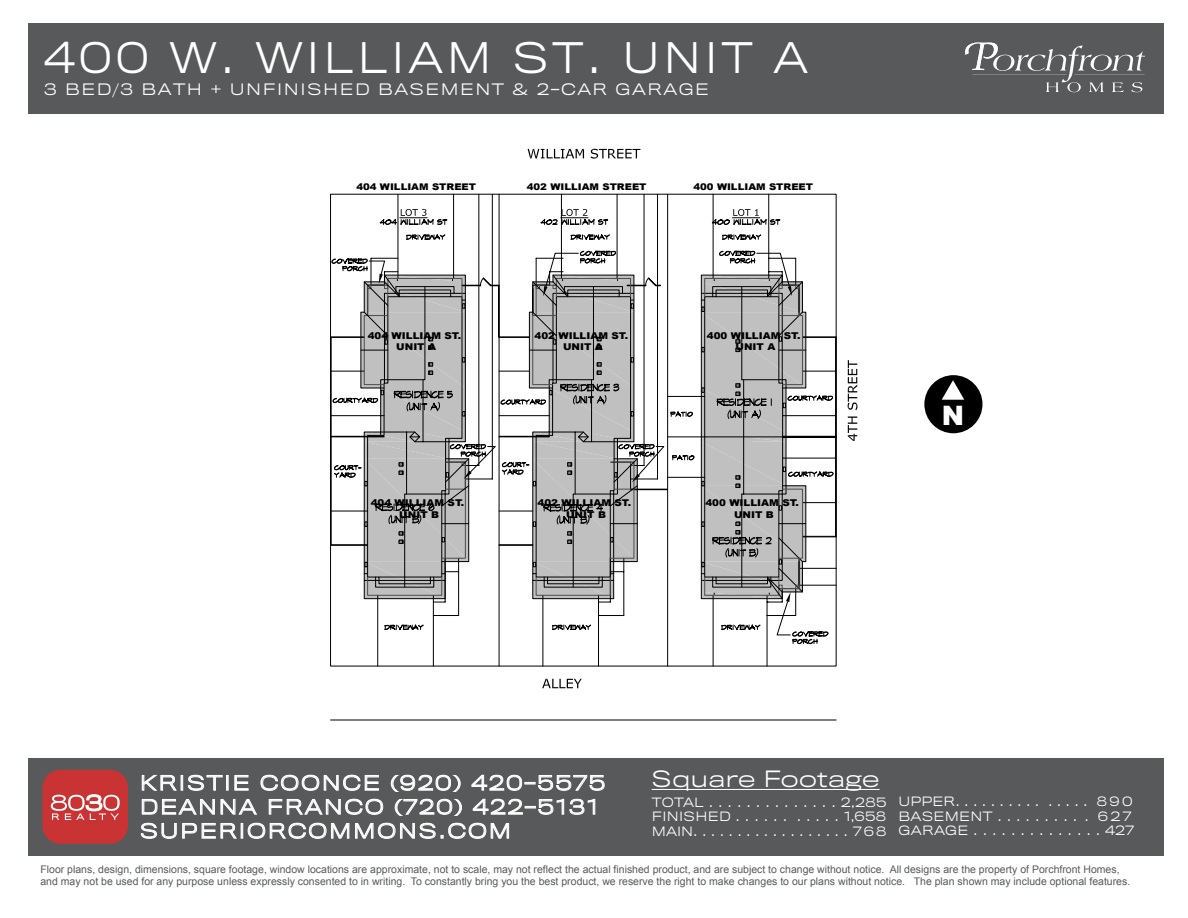
<style>
.page{position:relative;width:1188px;height:918px;background:#fff}
.page>*{position:absolute;margin:0;border:0;box-sizing:border-box;transform-origin:0 0}
.t1{font:300 39.3px "Titling Gothic FB Wide";letter-spacing:.1em;color:#fff;scale:.96 1}
.t2{font:900 26.85px "Arial";color:#fff}
.t3{font:300 21px "Titling Gothic FB Wide";letter-spacing:.025em;color:#fff}
.t4{font:300 18.75px/24px "Titling Gothic FB Wide";letter-spacing:.1em;color:#fff}
.t5{font:300 14.7px "Titling Gothic FB Wide";letter-spacing:.1em;color:#fff}
.t6{font:300 12px/14.4px "Titling Gothic FB Wide";letter-spacing:.025em;color:#fff;text-align:justify}
.t7{font:10.5px/12px "Arial";color:#58595b}
.t8{font:900 9.3px/11.2px "Arial";color:#000;text-align:center;scale:1.1 1}
.t9{font:900 9.15px "Arial";color:#000;scale:1.1 1}
</style>
<div class="page">
<div style="left:28px;top:24px;width:1135px;height:90px;background:#58595b"></div>
<div style="left:28px;top:758px;width:1135px;height:98px;background:#58595b"></div>
<svg style="left:965px;top:43px;width:180px;height:49px"></svg>
<hr style="left:652px;top:789px;width:228px;height:1px;background:#fff">
<div style="left:42px;top:770px;width:86px;height:74px;background:#ca3333;border-radius:18px"></div>
<svg style="left:51px;top:794px;width:69px;height:26px"></svg>
<svg style="left:141px;top:774px;width:464px;height:65px"></svg>
<hr style="left:598px;top:595px;width:1px;height:71px;background:#000">
<hr style="left:543px;top:595px;width:1px;height:71px;background:#000">
<hr style="left:657px;top:194px;width:1px;height:91px;background:#000">
<hr style="left:644px;top:194px;width:1px;height:91px;background:#000">
<hr style="left:836px;top:437px;width:1px;height:100px;background:#000">
<hr style="left:836px;top:337px;width:1px;height:100px;background:#000">
<hr style="left:713px;top:194px;width:1px;height:84px;background:#000">
<hr style="left:768px;top:194px;width:1px;height:84px;background:#000">
<hr style="left:398px;top:194px;width:1px;height:84px;background:#000">
<hr style="left:453px;top:194px;width:1px;height:84px;background:#000">
<hr style="left:433px;top:595px;width:1px;height:71px;background:#000">
<hr style="left:377px;top:595px;width:1px;height:71px;background:#000">
<hr style="left:492px;top:194px;width:1px;height:91px;background:#000">
<hr style="left:479px;top:194px;width:1px;height:91px;background:#000">
<hr style="left:767px;top:595px;width:1px;height:71px;background:#000">
<hr style="left:713px;top:595px;width:1px;height:71px;background:#000">
<hr style="left:561px;top:194px;width:1px;height:84px;background:#000">
<hr style="left:617px;top:194px;width:1px;height:84px;background:#000">
<hr style="left:331px;top:720px;width:505px;height:1px;background:#000">
<svg style="left:528px;top:149px;width:56px;height:9px"></svg>
<svg style="left:591px;top:149px;width:49px;height:10px"></svg>
<svg style="left:848px;top:417px;width:9px;height:24px"></svg>
<svg style="left:848px;top:360px;width:9px;height:50px"></svg>
<svg style="left:542px;top:679px;width:40px;height:9px"></svg>
<hr style="left:667px;top:194px;width:1px;height:472px;background:#000">
<hr style="left:499px;top:194px;width:1px;height:472px;background:#000">
<svg style="left:712px;top:209px;width:68px;height:16px"></svg>
<svg style="left:541px;top:209px;width:67px;height:16px"></svg>
<svg style="left:380px;top:209px;width:67px;height:16px"></svg>
<svg style="left:331px;top:251px;width:505px;height:393px"></svg>
<svg style="left:406px;top:235px;width:39px;height:4px"></svg>
<svg style="left:571px;top:235px;width:38px;height:4px"></svg>
<svg style="left:722px;top:235px;width:39px;height:4px"></svg>
<div style="left:924px;top:375px;width:58px;height:58px;background:#000;border-radius:50%"></div>
<svg style="left:942px;top:380px;width:22px;height:20px"></svg>
<h1 class="t1" style="left:44px;top:35px;width:797px">400 W. WILLIAM ST. UNIT A</h1>
<h3 class="t5" style="left:44px;top:81px;width:667px">3 BED/3 BATH + UNFINISHED BASEMENT &amp; 2-CAR GARAGE</h3>
<p class="t9" style="left:356px;top:180px;width:110px">404 WILLIAM STREET</p>
<p class="t9" style="left:527px;top:180px;width:110px">402 WILLIAM STREET</p>
<p class="t9" style="left:694px;top:180px;width:110px">400 WILLIAM STREET</p>
<p class="t8" style="left:368px;top:329px;width:87px">404 WILLIAM ST.<br>UNIT A</p>
<p class="t8" style="left:535px;top:329px;width:87px">402 WILLIAM ST.<br>UNIT A</p>
<p class="t8" style="left:371px;top:497px;width:87px">404 WILLIAM ST.<br>UNIT B</p>
<p class="t8" style="left:538px;top:497px;width:87px">402 WILLIAM ST.<br>UNIT B</p>
<p class="t8" style="left:707px;top:329px;width:87px">400 WILLIAM ST.<br>UNIT A</p>
<p class="t8" style="left:705px;top:497px;width:87px">400 WILLIAM ST.<br>UNIT B</p>
<h2 class="t2" style="left:942px;top:396px;width:24px">N</h2>
<h3 class="t4" style="left:140px;top:771px;width:467px">KRISTIE COONCE (920) 420-5575<br>DEANNA FRANCO (720) 422-5131<br>SUPERIORCOMMONS.COM</h3>
<h3 class="t3" style="left:652px;top:766px;width:229px">Square Footage</h3>
<p class="t6" style="left:652px;top:796px;width:236px">TOTAL . . . . . . . . . . . . . . 2,285<br>FINISHED . . . . . . . . . . . 1,658<br>MAIN. . . . . . . . . . . . . . . . . . 76 8</p>
<p class="t6" style="left:898px;top:795px;width:237px;text-align:left">UPPER. . . . . . . . . . . . . . . 8 9 0<br>BASEMENT . . . . . . . . . . 6 27<br>GARAGE . . . . . . . . . . . . . . 427</p>
<p class="t7" style="left:40px;top:864px;width:1091px">Floor plans, design, dimensions, square footage, window locations are approximate, not to scale, may not reflect the actual finished product, and are subject to change without notice. All designs are the property of Porchfront Homes, and may not be used for any purpose unless expressly consented to in writing. To constantly bring you the best product, we reserve the right to make changes to our plans without notice. The plan shown may include optional features.</p>
</div>
